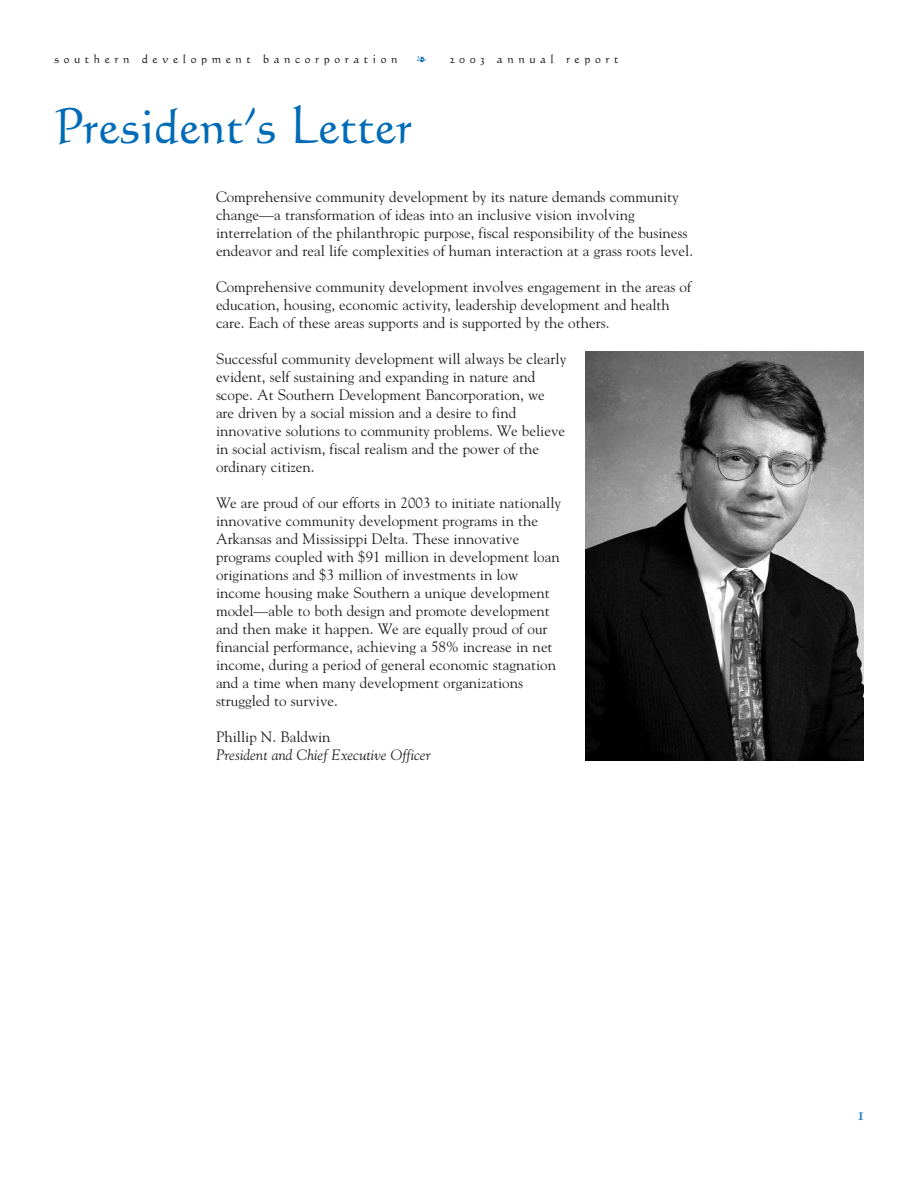
<style>
.page{position:relative;width:918px;height:1188px;background:#fff}
.page>*{position:absolute;margin:0;border:0;box-sizing:border-box;transform-origin:0 0}
.t1{font:48px "Calligraphic 421 BT Roman B";color:#006bb6}
.t2{font:18px "Calligraphic 421 BT Roman B";color:#006bb6}
.t3{font:15px/18px "Goudy";color:#231f20}
.t4{font:italic 15px "Goudy";color:#231f20}
.t5{font:12px "Calligraphic 421 BT Roman B";letter-spacing:.38em;color:#231f20}
</style>
<div class="page">
<img style="left:585px;top:351px;width:279px;height:409px">
<p class="t5" style="left:54px;top:54px;width:345px">southern development bancorporation</p>
<p class="t5" style="left:450px;top:54px;width:170px">2003 annual report</p>
<h1 class="t1" style="left:54px;top:109px;width:360px">President’s Letter</h1>
<p class="t3" style="left:216px;top:189px;width:479px">Comprehensive community development by its nature demands community change—a transformation of ideas into an inclusive vision involving interrelation of the philanthropic purpose, fiscal responsibility of the business endeavor and real life complexities of human interaction at a grass roots level.</p>
<p class="t3" style="left:216px;top:279px;width:477px">Comprehensive community development involves engagement in the areas of education, housing, economic activity, leadership development and health care. Each of these areas supports and is supported by the others.</p>
<p class="t3" style="left:216px;top:351px;width:352px">Successful community development will always be clearly evident, self sustaining and expanding in nature and scope. At Southern Development Bancorporation, we are driven by a social mission and a desire to find innovative solutions to community problems. We believe in social activism, fiscal realism and the power of the ordinary citizen.</p>
<p class="t3" style="left:216px;top:495px;width:347px">We are proud of our efforts in 2003 to initiate nationally innovative community development programs in the Arkansas and Mississippi Delta. These innovative programs coupled with $91 million in development loan originations and $3 million of investments in low income housing make Southern a unique development model—able to both design and promote development and then make it happen. We are equally proud of our financial performance, achieving a 58% increase in net income, during a period of general economic stagnation and a time when many development organizations struggled to survive.</p>
<p class="t3" style="left:216px;top:729px;width:116px">Phillip N. Baldwin</p>
<p class="t4" style="left:216px;top:748px;width:216px">President and Chief Executive Officer</p>
<p class="t2" style="left:858px;top:1107px;width:8px">1</p>
</div>
